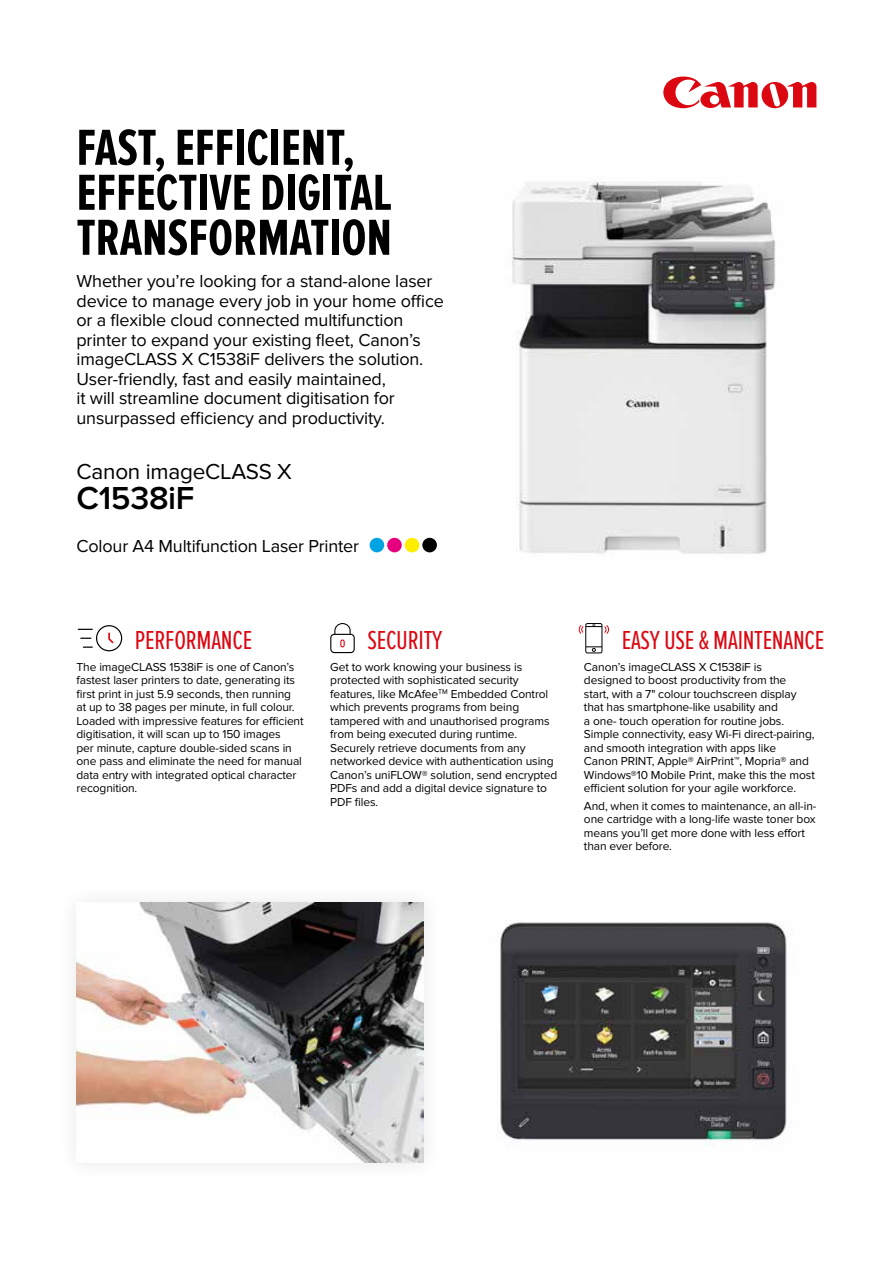
<style>
.page{position:relative;width:893px;height:1263px;background:#fff}
.page>*{position:absolute;margin:0;border:0;box-sizing:border-box;transform-origin:0 0}
.t1{font:700 52.5px/45px "Proxima Nova Ex Cn";color:#000}
.t2{font:600 33px "Proxima Nova";letter-spacing:-.01em;color:#000}
.t3{font:27px "Proxima Nova Ex Cn";letter-spacing:-.01em;color:#db0812}
.t4{font:22.5px "Proxima Nova";letter-spacing:-.01em;color:#000}
.t5{font:18px/19.5px "Proxima Nova";letter-spacing:-.01em;color:#000}
.t6{font:12px/13.5px "Proxima Nova";letter-spacing:-.01em;color:#000}
</style>
<div class="page">
<img style="left:507px;top:181px;width:269px;height:373px">
<div style="left:370px;top:538px;width:14px;height:14px;background:#00a4e3;border-radius:50%"></div>
<div style="left:387px;top:538px;width:15px;height:14px;background:#e6007d;border-radius:50%"></div>
<div style="left:405px;top:538px;width:14px;height:14px;background:#ffed00;border-radius:50%"></div>
<div style="left:422px;top:538px;width:15px;height:14px;background:#000;border-radius:50%"></div>
<svg style="left:663px;top:77px;width:153px;height:31px"></svg>
<svg style="left:78px;top:625px;width:44px;height:26px"></svg>
<svg style="left:330px;top:623px;width:25px;height:30px"></svg>
<svg style="left:578px;top:623px;width:31px;height:30px"></svg>
<img style="left:77px;top:903px;width:346px;height:260px">
<img style="left:497px;top:921px;width:295px;height:225px">
<h1 class="t1" style="left:77px;top:126px;width:317px">FAST, EFFICIENT,<br>EFFECTIVE DIGITAL<br>TRANSFORMATION</h1>
<p class="t5" style="left:77px;top:272px;width:369px">Whether you’re looking for a stand-alone laser device to manage every job in your home office or a flexible cloud connected multifunction printer to expand your existing fleet, Canon’s imageCLASS X C1538iF delivers the solution.<br>User-friendly, fast and easily maintained,<br>it will streamline document digitisation for unsurpassed efficiency and productivity.</p>
<h3 class="t4" style="left:77px;top:459px;width:217px">Canon imageCLASS X</h3>
<h2 class="t2" style="left:77px;top:479px;width:119px">C1538iF</h2>
<h3 class="t5" style="left:77px;top:536px;width:284px">Colour A4 Multifunction Laser Printer</h3>
<h3 class="t3" style="left:135px;top:625px;width:119px">PERFORMANCE</h3>
<p class="t6" style="left:77px;top:660px;width:229px">The imageCLASS 1538iF is one of Canon’s fastest laser printers to date, generating its first print in just 5.9 seconds, then running at up to 38 pages per minute, in full colour.<br>Loaded with impressive features for efficient digitisation, it will scan up to 150 images<br>per minute, capture double-sided scans in one pass and eliminate the need for manual data entry with integrated optical character recognition.</p>
<h3 class="t3" style="left:367px;top:625px;width:76px">SECURITY</h3>
<p class="t6" style="left:330px;top:660px;width:228px">Get to work knowing your business is protected with sophisticated security features, like McAfee<sup>TM</sup> Embedded Control which prevents programs from being tampered with and unauthorised programs from being executed during runtime.<br>Securely retrieve documents from any networked device with authentication using Canon’s uniFLOW® solution, send encrypted PDFs and add a digital device signature to PDF files.</p>
<p class="t6" style="left:584px;top:660px;width:232px">Canon’s imageCLASS X C1538iF is<br>designed to boost productivity from the<br>start, with a 7" colour touchscreen display that has smartphone-like usability and<br>a one- touch operation for routine jobs.<br>Simple connectivity, easy Wi-Fi direct-pairing, and smooth integration with apps like<br>Canon PRINT, Apple® AirPrint™, Mopria® and Windows®10 Mobile Print, make this the most efficient solution for your agile workforce.</p>
<h3 class="t3" style="left:622px;top:625px;width:204px">EASY USE &amp; MAINTENANCE</h3>
<p class="t6" style="left:584px;top:799px;width:234px">And, when it comes to maintenance, an all-in&shy;one cartridge with a long-life waste toner box means you’ll get more done with less effort than ever before.</p>
</div>
